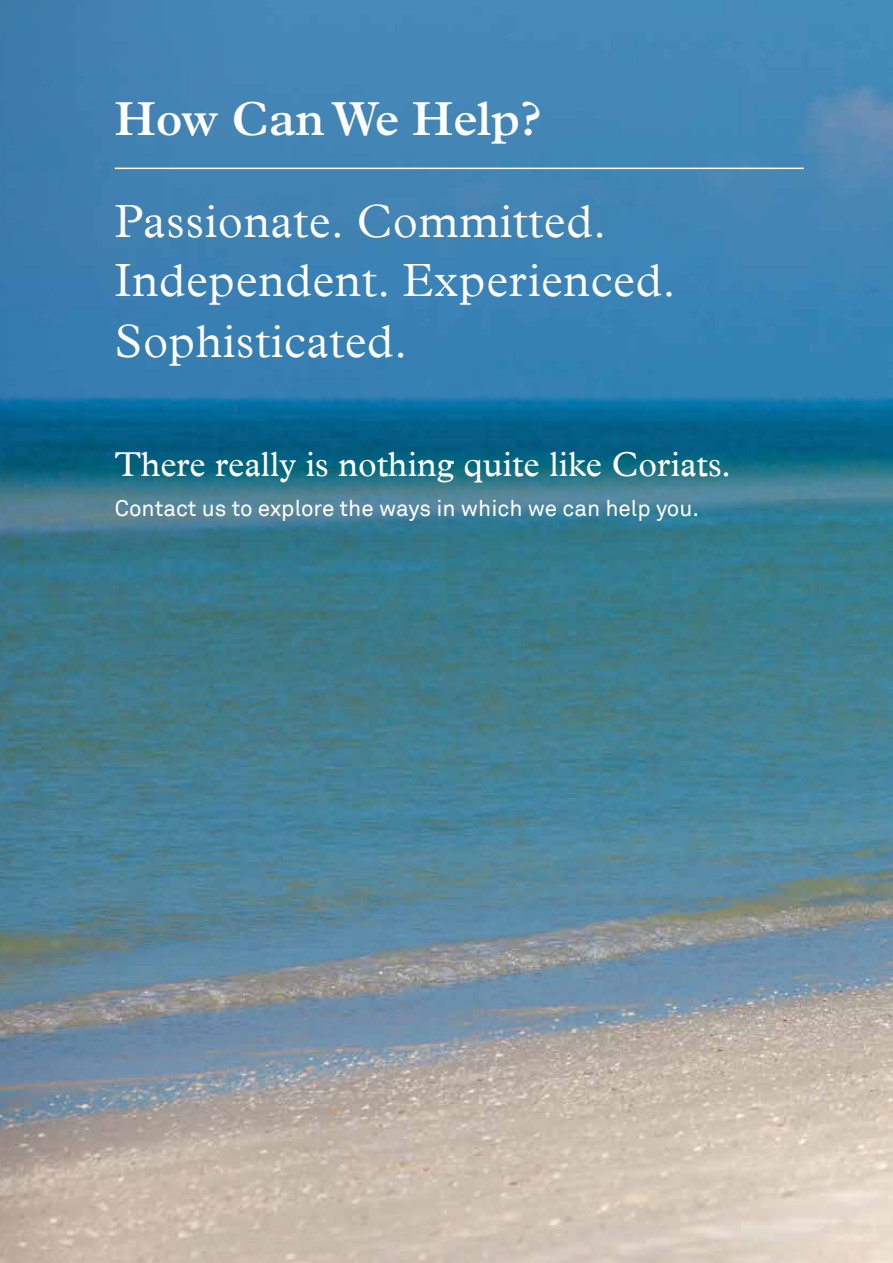
<style>
.page{position:relative;width:893px;height:1263px;background:#fff}
.page>*{position:absolute;margin:0;border:0;box-sizing:border-box;transform-origin:0 0}
.t1{font:600 48px "Plantin MT Pro";color:#fff}
.t2{font:300 46.5px/60px "Plantin MT Pro";letter-spacing:.02em;color:#fff}
.t3{font:34.5px "Plantin MT Pro";color:#fff}
.t4{font:22.5px "Akkurat";color:#fff}
</style>
<div class="page">
<img style="left:0;top:0;width:893px;height:1263px">
<hr style="left:115px;top:168px;width:689px;height:1px;background:#fff">
<p class="t1" style="left:115px;top:91px;width:429px">How Can We Help?</p>
<p class="t2" style="left:115px;top:192px;width:562px">Passionate. Committed.<br>Independent. Experienced.<br>Sophisticated.</p>
<p class="t3" style="left:115px;top:445px;width:618px">There really is nothing quite like Coriats.</p>
<p class="t4" style="left:115px;top:495px;width:586px">Contact us to explore the ways in which we can help you.</p>
</div>
